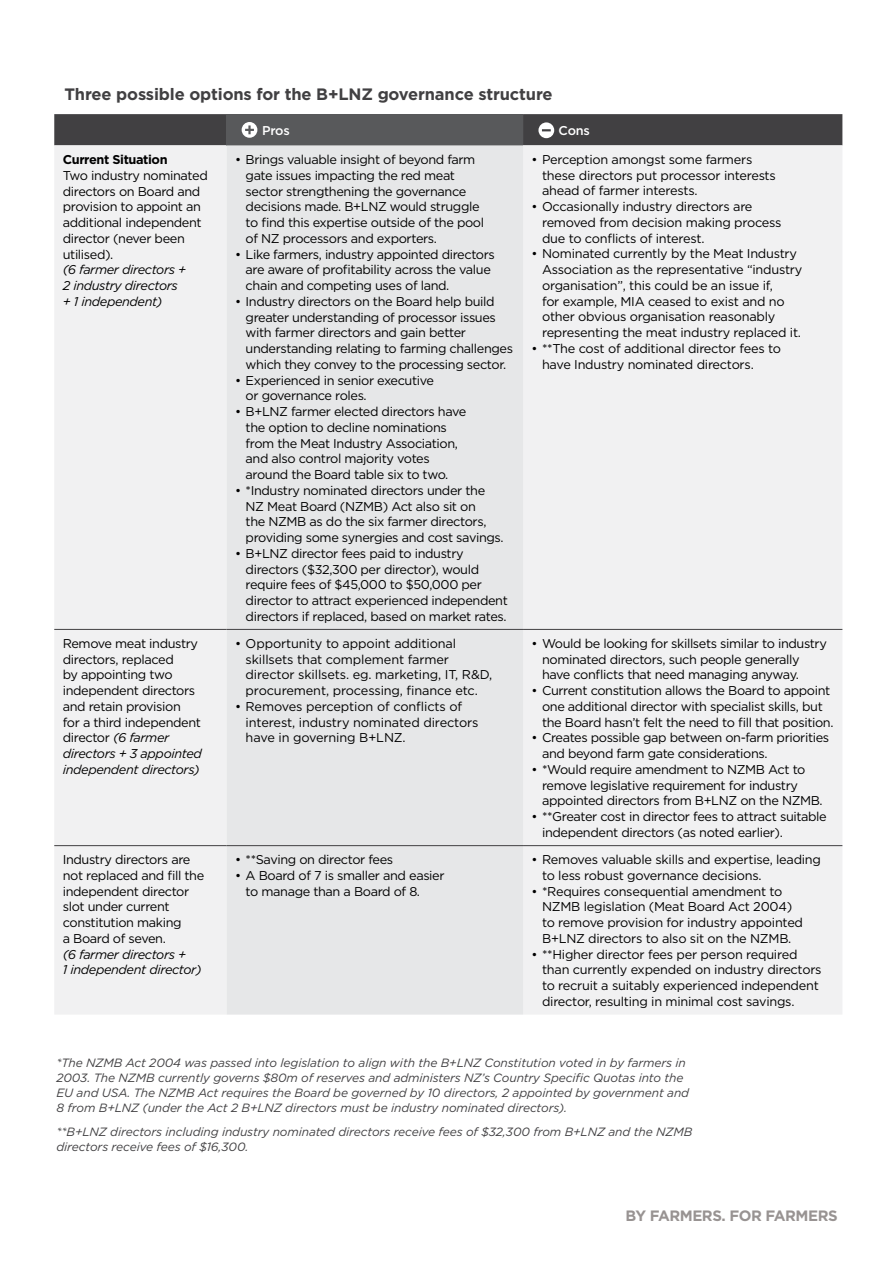
<style>
.page{position:relative;width:893px;height:1263px;background:#fff}
.page>*{position:absolute;margin:0;border:0;box-sizing:border-box;transform-origin:0 0}
.t1{font:700 16.5px "Gotham";letter-spacing:-.01em;color:#414042}
.t2{font:700 15px "Gotham";letter-spacing:-.03em;color:#989392}
.t3{font:12.75px/15.8px "Gotham";letter-spacing:-.03em;color:#000}
.t4{font:12.75px/15.8px "Gotham";letter-spacing:-.01em;color:#000}
.t5{font:italic 12.75px/15.8px "Gotham";letter-spacing:-.03em;color:#000}
.t6{font:700 12.75px "Gotham";letter-spacing:-.03em;color:#000}
.t7{font:500 12.75px "Gotham";letter-spacing:-.02em;color:#fff}
.t8{font:italic 12px/15px "Gotham";letter-spacing:-.01em;color:#414042}
.s1{font-style:italic}
</style>
<div class="page">
<div style="left:54px;top:145px;width:788px;height:869px;background:#f1f1f2"></div>
<div style="left:227px;top:145px;width:296px;height:869px;background:#e6e7e8"></div>
<hr style="left:54px;top:629px;width:173px;height:1px;background:#414042">
<hr style="left:227px;top:629px;width:296px;height:1px;background:#414042">
<hr style="left:523px;top:629px;width:319px;height:1px;background:#414042">
<hr style="left:54px;top:845px;width:173px;height:1px;background:#414042">
<hr style="left:227px;top:845px;width:296px;height:1px;background:#414042">
<hr style="left:523px;top:845px;width:319px;height:1px;background:#414042">
<svg style="left:54px;top:114px;width:788px;height:31px"></svg>
<p class="t1" style="left:64px;top:84px;width:490px">Three possible options for the B+LNZ governance structure</p>
<p class="t6" style="left:63px;top:151px;width:106px">Current Situation</p>
<p class="t3" style="left:63px;top:167px;width:147px">Two industry nominated directors on Board and provision to appoint an additional independent director (never been utilised).</p>
<p class="t5" style="left:63px;top:262px;width:125px">(6 farmer directors +<br>2 industry directors + 1 independent)</p>
<p class="t7" style="left:262px;top:122px;width:29px">Pros</p>
<p class="t7" style="left:559px;top:122px;width:33px">Cons</p>
<p class="t3" style="left:246px;top:151px;width:240px;text-indent:-11px">• Brings valuable insight of beyond farm gate issues impacting the red meat sector strengthening the governance decisions made. B+LNZ would struggle to find this expertise outside of the pool of NZ processors and exporters.</p>
<p class="t3" style="left:246px;top:246px;width:251px;text-indent:-11px">• Like farmers, industry appointed directors are aware of profitability across the value chain and competing uses of land.</p>
<p class="t3" style="left:246px;top:293px;width:269px;text-indent:-11px">• Industry directors on the Board help build greater understanding of processor issues with farmer directors and gain better understanding relating to farming challenges which they convey to the processing sector.</p>
<p class="t3" style="left:246px;top:372px;width:190px;text-indent:-11px">• Experienced in senior executive or governance roles.</p>
<p class="t3" style="left:246px;top:403px;width:222px;text-indent:-11px">• B+LNZ farmer elected directors have the option to decline nominations from the Meat Industry Association, and also control majority votes around the Board table six to two.</p>
<p class="t3" style="left:246px;top:482px;width:260px;text-indent:-11px">• *Industry nominated directors under the NZ Meat Board (NZMB) Act also sit on<br>the NZMB as do the six farmer directors, providing some synergies and cost savings.</p>
<p class="t3" style="left:246px;top:545px;width:264px;text-indent:-11px">• B+LNZ director fees paid to industry directors ($32,300 per director), would require fees of $45,000 to $50,000 per director to attract experienced independent directors if replaced, based on market rates.</p>
<p class="t3" style="left:542px;top:151px;width:235px;text-indent:-11px">• Perception amongst some farmers these directors put processor interests ahead of farmer interests.</p>
<p class="t3" style="left:542px;top:198px;width:241px;text-indent:-11px">• Occasionally industry directors are removed from decision making process due to conflicts of interest.</p>
<p class="t3" style="left:542px;top:246px;width:262px;text-indent:-11px">• Nominated currently by the Meat Industry Association as the representative “industry organisation”, this could be an issue if,<br>for example, MIA ceased to exist and no other obvious organisation reasonably representing the meat industry replaced it.</p>
<p class="t3" style="left:542px;top:340px;width:240px;text-indent:-11px">• **The cost of additional director fees to have Industry nominated directors.</p>
<p class="t3" style="left:63px;top:635px;width:141px">Remove meat industry directors, replaced<br>by appointing two independent directors and retain provision<br>for a third independent director <span class="s1">(6 farmer directors + 3 appointed independent directors)</span></p>
<p class="t4" style="left:246px;top:635px;width:248px;text-indent:-11px">• Opportunity to appoint additional skillsets that complement farmer director skillsets. eg. marketing, IT, R&amp;D, procurement, processing, finance etc.</p>
<p class="t4" style="left:246px;top:698px;width:234px;text-indent:-11px">• Removes perception of conflicts of interest, industry nominated directors have in governing B+LNZ.</p>
<p class="t3" style="left:542px;top:635px;width:286px;text-indent:-11px">• Would be looking for skillsets similar to industry nominated directors, such people generally have conflicts that need managing anyway.</p>
<p class="t3" style="left:542px;top:682px;width:293px;text-indent:-11px">• Current constitution allows the Board to appoint one additional director with specialist skills, but the Board hasn’t felt the need to fill that position.</p>
<p class="t3" style="left:542px;top:730px;width:289px;text-indent:-11px">• Creates possible gap between on-farm priorities and beyond farm gate considerations.</p>
<p class="t3" style="left:542px;top:761px;width:282px;text-indent:-11px">• *Would require amendment to NZMB Act to remove legislative requirement for industry appointed directors from B+LNZ on the NZMB.</p>
<p class="t3" style="left:542px;top:808px;width:286px;text-indent:-11px">• **Greater cost in director fees to attract suitable independent directors (as noted earlier).</p>
<p class="t3" style="left:63px;top:851px;width:143px">Industry directors are not replaced and fill the independent director slot under current constitution making<br>a Board of seven.</p>
<p class="t5" style="left:63px;top:946px;width:140px">(6 farmer directors +<br>1 independent director)</p>
<p class="t3" style="left:235px;top:851px;width:160px">• **Saving on director fees</p>
<p class="t3" style="left:246px;top:867px;width:200px;text-indent:-11px">• A Board of 7 is smaller and easier to manage than a Board of 8.</p>
<p class="t3" style="left:542px;top:851px;width:280px;text-indent:-11px">• Removes valuable skills and expertise, leading to less robust governance decisions.</p>
<p class="t3" style="left:542px;top:883px;width:263px;text-indent:-11px">• *Requires consequential amendment to NZMB legislation (Meat Board Act 2004) to remove provision for industry appointed B+LNZ directors to also sit on the NZMB.</p>
<p class="t3" style="left:542px;top:946px;width:281px;text-indent:-11px">• **Higher director fees per person required than currently expended on industry directors to recruit a suitably experienced independent director, resulting in minimal cost savings.</p>
<p class="t8" style="left:56px;top:1055px;width:634px">*The NZMB Act 2004 was passed into legislation to align with the B+LNZ Constitution voted in by farmers in 2003. The NZMB currently governs $80m of reserves and administers NZ’s Country Specific Quotas into the EU and USA. The NZMB Act requires the Board be governed by 10 directors, 2 appointed by government and 8 from B+LNZ (under the Act 2 B+LNZ directors must be industry nominated directors).</p>
<p class="t8" style="left:56px;top:1124px;width:637px">**B+LNZ directors including industry nominated directors receive fees of $32,300 from B+LNZ and the NZMB directors receive fees of $16,300.</p>
<p class="t2" style="left:625px;top:1206px;width:214px">BY FARMERS. FOR FARMERS</p>
</div>
